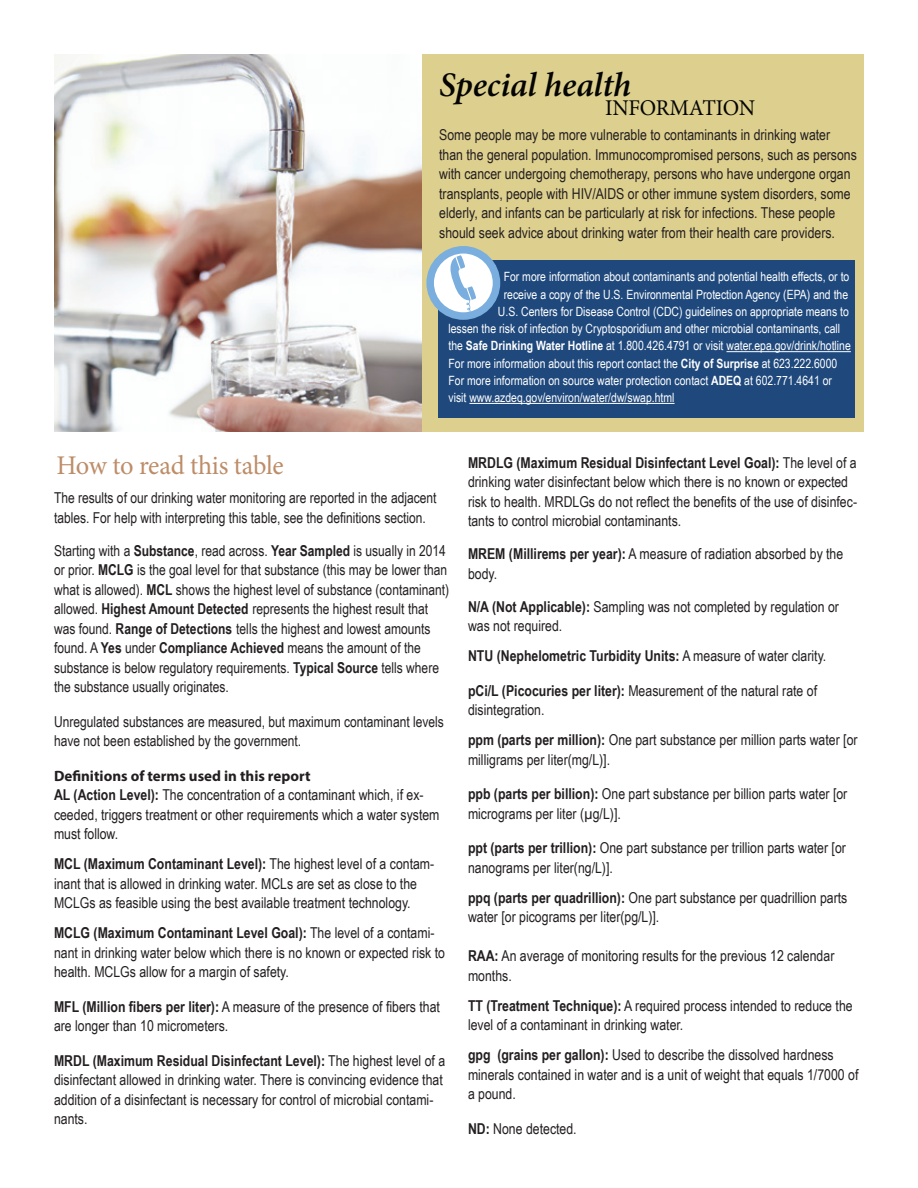
<style>
.page{position:relative;width:918px;height:1188px;background:#fff}
.page>*{position:absolute;margin:0;border:0;box-sizing:border-box;transform-origin:0 0}
.t1{font:italic 600 34.5px "Minion Pro";letter-spacing:-.005em;color:#040503}
.t2{font:27px "Minion Pro";letter-spacing:-.015em;color:#bd8d68}
.t3{font:22.5px "Minion Pro";letter-spacing:-.01em;color:#040503}
.t4{font:15px/19.5px "Arial Narrow";color:#231f20}
.t5{font:700 15px "Arial Narrow";color:#231f20}
.t6{font:12.75px/17.2px "Arial Narrow";color:#fff}
.s1{font-weight:700}
.s2{font-weight:400}
.s3{font-family:"Myriad Pro";font-weight:700}
</style>
<div class="page">
<div style="left:295px;top:54px;width:569px;height:378px;background:#ddcf8e"></div>
<img style="left:54px;top:54px;width:367px;height:378px">
<div style="left:438px;top:260px;width:417px;height:158px;background:#1f497d"></div>
<hr style="left:726px;top:351px;width:125px;height:1px;background:#fff">
<hr style="left:469px;top:403px;width:206px;height:1px;background:#fff">
<svg style="left:430px;top:250px;width:66px;height:66px"></svg>
<div style="left:426px;top:246px;width:74px;height:74px;border:8px solid #79aede;border-radius:50%"></div>
<svg style="left:450px;top:255px;width:26px;height:60px;background:#cde0f2"></svg>
<p class="t1" style="left:439px;top:60px;width:193px">Special health</p>
<p class="t3" style="left:605px;top:93px;width:152px">INFORMATION</p>
<p class="t4" style="left:439px;top:124px;width:393px">Some people may be more vulnerable to contaminants in drinking water</p>
<p class="t4" style="left:439px;top:144px;width:419px">than the general population. Immunocompromised persons, such as persons with cancer undergoing chemotherapy, persons who have undergone organ transplants, people with HIV/AIDS or other immune system disorders, some elderly, and infants can be particularly at risk for infections. These people should seek advice about drinking water from their health care providers.</p>
<p class="t6" style="left:504px;top:268px;width:347px">For more information about contaminants and potential health effects, or to</p>
<p class="t6" style="left:504px;top:285px;width:346px">receive a copy of the U.S. Environmental Protection Agency (EPA) and the</p>
<p class="t6" style="left:448px;top:302px;width:404px;text-indent:49px">U.S. Centers for Disease Control (CDC) guidelines on appropriate means to lessen the risk of infection by Cryptosporidium and other microbial contaminants, call the <span class="s1">Safe Drinking Water Hotline</span> at 1.800.426.4791 or visit water.epa.gov/drink/hotline</p>
<p class="t6" style="left:448px;top:354px;width:390px">For more information about this report contact the <span class="s1">City of Surprise</span> at 623.222.6000</p>
<p class="t6" style="left:448px;top:371px;width:385px">For more information on source water protection contact <span class="s1">ADEQ</span> at 602.771.4641 or</p>
<p class="t6" style="left:448px;top:388px;width:228px">visit www.azdeq.gov/environ/water/dw/swap.html</p>
<p class="t2" style="left:57px;top:447px;width:229px">How to read this table</p>
<p class="t4" style="left:468px;top:452px;width:391px"><span class="s1">MRDLG (Maximum Residual Disinfectant Level Goal):</span> The level of a drinking water disinfectant below which there is no known or expected risk to health. MRDLGs do not reflect the benefits of the use of disinfec&shy;tants to control microbial contaminants.</p>
<p class="t4" style="left:468px;top:544px;width:377px"><span class="s1">MREM (Millirems per year):</span> A measure of radiation absorbed by the body.</p>
<p class="t4" style="left:468px;top:596px;width:372px"><span class="s1">N/A (Not Applicable):</span> Sampling was not completed by regulation or was not required.</p>
<p class="t5" style="left:468px;top:645px;width:360px">NTU (Nephelometric Turbidity Units: <span class="s2">A measure of water clarity.</span></p>
<p class="t4" style="left:468px;top:680px;width:351px"><span class="s1">pCi/L (Picocuries per liter):</span> Measurement of the natural rate of</p>
<p class="t4" style="left:468px;top:700px;width:78px">disintegration.</p>
<p class="t4" style="left:468px;top:730px;width:391px"><span class="s1">ppm (parts per million):</span> One part substance per million parts water [or milligrams per liter(mg/L)].</p>
<p class="t4" style="left:468px;top:784px;width:381px"><span class="s1">ppb (parts per billion):</span> One part substance per billion parts water [or</p>
<p class="t4" style="left:468px;top:803px;width:154px">micrograms per liter (µg/L)].</p>
<p class="t4" style="left:468px;top:838px;width:380px"><span class="s1">ppt (parts per trillion):</span> One part substance per trillion parts water [or</p>
<p class="t4" style="left:468px;top:857px;width:146px">nanograms per liter(ng/L)].</p>
<p class="t4" style="left:468px;top:887px;width:381px"><span class="s1">ppq (parts per quadrillion):</span> One part substance per quadrillion parts water [or picograms per liter(pg/L)].</p>
<p class="t4" style="left:468px;top:946px;width:368px"><span class="s1">RAA:</span> An average of monitoring results for the previous 12 calendar months.</p>
<p class="t4" style="left:468px;top:995px;width:386px"><span class="s1">TT (Treatment Technique):</span> A required process intended to reduce the level of a contaminant in drinking water.</p>
<p class="t4" style="left:468px;top:1045px;width:392px"><span class="s1">gpg (grains per gallon):</span> Used to describe the dissolved hardness minerals contained in water and is a unit of weight that equals 1/7000 of a pound.</p>
<p class="t4" style="left:468px;top:1118px;width:110px"><span class="s1">ND:</span> None detected.</p>
<p class="t4" style="left:54px;top:488px;width:384px">The results of our drinking water monitoring are reported in the adjacent tables. For help with interpreting this table, see the definitions section.</p>
<p class="t4" style="left:54px;top:540px;width:397px">Starting with a <span class="s1">Substance</span>, read across. <span class="s1">Year Sampled</span> is usually in 2014 or prior. <span class="s1">MCLG</span> is the goal level for that substance (this may be lower than what is allowed). <span class="s1">MCL</span> shows the highest level of substance (contaminant) allowed. <span class="s1">Highest Amount Detected</span> represents the highest result that was found. <span class="s1">Range of Detections</span> tells the highest and lowest amounts found. A <span class="s1">Yes</span> under <span class="s1">Compliance Achieved</span> means the amount of the substance is below regulatory requirements. <span class="s1">Typical Source</span> tells where the substance usually originates.</p>
<p class="t4" style="left:54px;top:711px;width:391px">Unregulated substances are measured, but maximum contaminant levels have not been established by the government.</p>
<p class="t4" style="left:54px;top:765px;width:387px"><span class="s3">Definitions of terms used in this report<br></span><span class="s1">AL (Action Level):</span> The concentration of a contaminant which, if ex&shy;ceeded, triggers treatment or other requirements which a water system must follow.</p>
<p class="t4" style="left:54px;top:854px;width:382px"><span class="s1">MCL (Maximum Contaminant Level):</span> The highest level of a contam&shy;inant that is allowed in drinking water. MCLs are set as close to the<br>MCLGs as feasible using the best available treatment technology.</p>
<p class="t4" style="left:54px;top:923px;width:393px"><span class="s1">MCLG (Maximum Contaminant Level Goal):</span> The level of a contami&shy;nant in drinking water below which there is no known or expected risk to health. MCLGs allow for a margin of safety.</p>
<p class="t4" style="left:54px;top:996px;width:388px"><span class="s1">MFL (Million fibers per liter):</span> A measure of the presence of fibers that are longer than 10 micrometers.</p>
<p class="t5" style="left:54px;top:1049px;width:393px">MRDL (Maximum Residual Disinfectant Level): <span class="s2">The highest level of a</span></p>
<p class="t4" style="left:54px;top:1070px;width:390px">disinfectant allowed in drinking water. There is convincing evidence that</p>
<p class="t4" style="left:54px;top:1089px;width:381px">addition of a disinfectant is necessary for control of microbial contami&shy;nants.</p>
</div>
